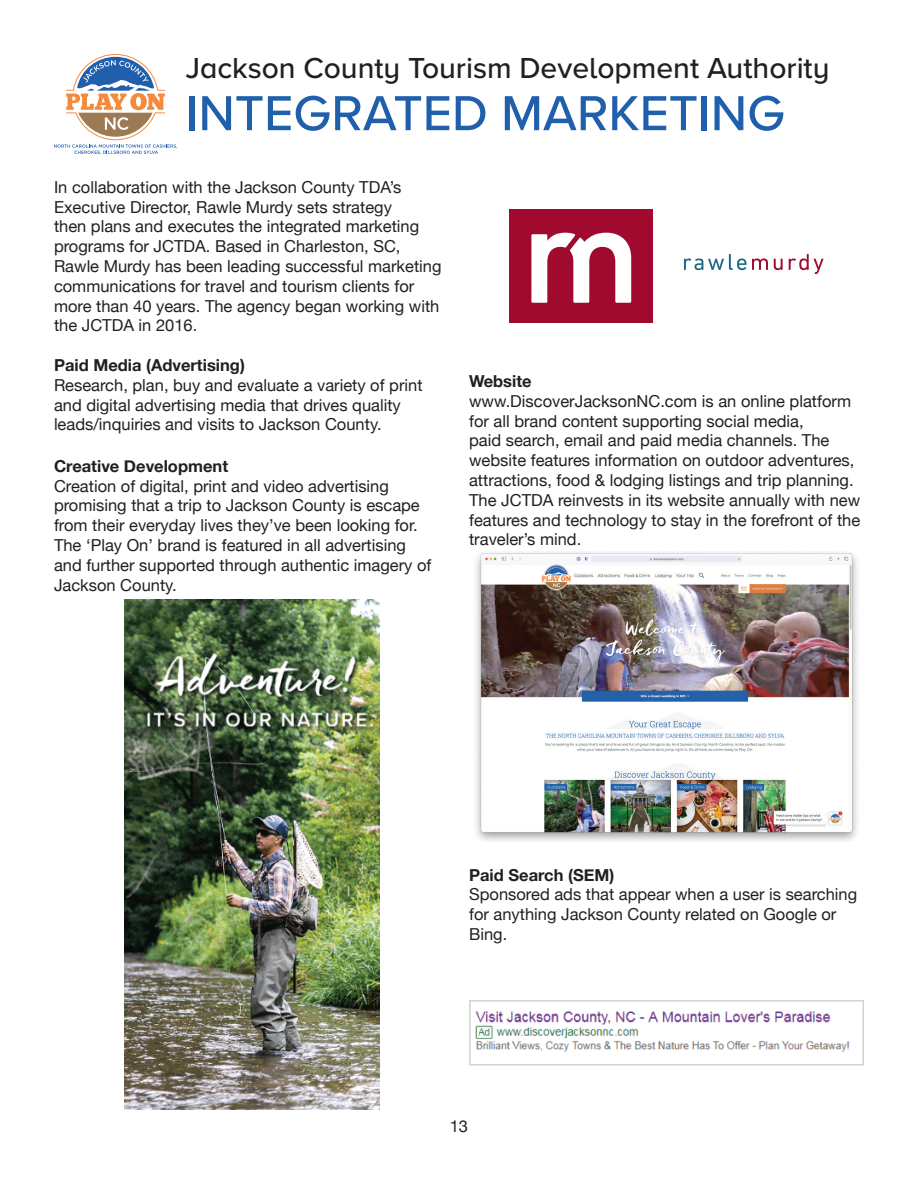
<style>
.page{position:relative;width:918px;height:1188px;background:#fff}
.page>*{position:absolute;margin:0;border:0;box-sizing:border-box;transform-origin:0 0}
.t1{font:500 51px "Proxima Nova A";color:#1f5fab}
.t2{font:500 30px "Proxima Nova A";color:#231f20}
.t3{font:16.5px/19.8px "Helvetica Neue";color:#231f20}
.t4{font:700 16.5px "Helvetica Neue";color:#231f20}
</style>
<div class="page">
<svg style="left:54px;top:54px;width:123px;height:100px"></svg>
<div style="left:510px;top:210px;width:143px;height:113px;background:#a00a2f"></div>
<svg style="left:531px;top:233px;width:100px;height:70px"></svg>
<svg style="left:684px;top:254px;width:84px;height:16px"></svg>
<svg style="left:774px;top:259px;width:9px;height:11px"></svg>
<svg style="left:789px;top:254px;width:35px;height:20px"></svg>
<img style="left:124px;top:600px;width:255px;height:509px">
<img style="left:475px;top:1011px;width:375px;height:41px">
<div style="left:469px;top:1000px;width:395px;height:65px;border:1px solid #d1d2d4"></div>
<img style="left:476px;top:552px;width:381px;height:289px">
<h2 class="t2" style="left:186px;top:50px;width:645px">Jackson County Tourism Development Authority</h2>
<h1 class="t1" style="left:186px;top:83px;width:601px">INTEGRATED MARKETING</h1>
<p class="t3" style="left:54px;top:178px;width:389px">In collaboration with the Jackson County TDA’s Executive Director, Rawle Murdy sets strategy<br>then plans and executes the integrated marketing programs for JCTDA. Based in Charleston, SC, Rawle Murdy has been leading successful marketing communications for travel and tourism clients for more than 40 years. The agency began working with the JCTDA in 2016.</p>
<p class="t4" style="left:54px;top:352px;width:192px">Paid Media (Advertising)</p>
<p class="t3" style="left:54px;top:376px;width:370px">Research, plan, buy and evaluate a variety of print and digital advertising media that drives quality leads/inquiries and visits to Jackson County.</p>
<p class="t4" style="left:54px;top:453px;width:176px">Creative Development</p>
<p class="t3" style="left:54px;top:477px;width:379px">Creation of digital, print and video advertising promising that a trip to Jackson County is escape from their everyday lives they’ve been looking for.<br>The ‘Play On’ brand is featured in all advertising and further supported through authentic imagery of Jackson County.</p>
<p class="t4" style="left:469px;top:368px;width:64px">Website</p>
<p class="t3" style="left:469px;top:392px;width:393px">www.DiscoverJacksonNC.com is an online platform for all brand content supporting social media,<br>paid search, email and paid media channels. The website features information on outdoor adventures, attractions, food &amp; lodging listings and trip planning.<br>The JCTDA reinvests in its website annually with new features and technology to stay in the forefront of the traveler’s mind.</p>
<p class="t4" style="left:469px;top:862px;width:147px">Paid Search (SEM)</p>
<p class="t3" style="left:469px;top:886px;width:390px">Sponsored ads that appear when a user is searching for anything Jackson County related on Google or<br>Bing.</p>
<p class="t3" style="left:450px;top:1117px;width:20px">13</p>
</div>
